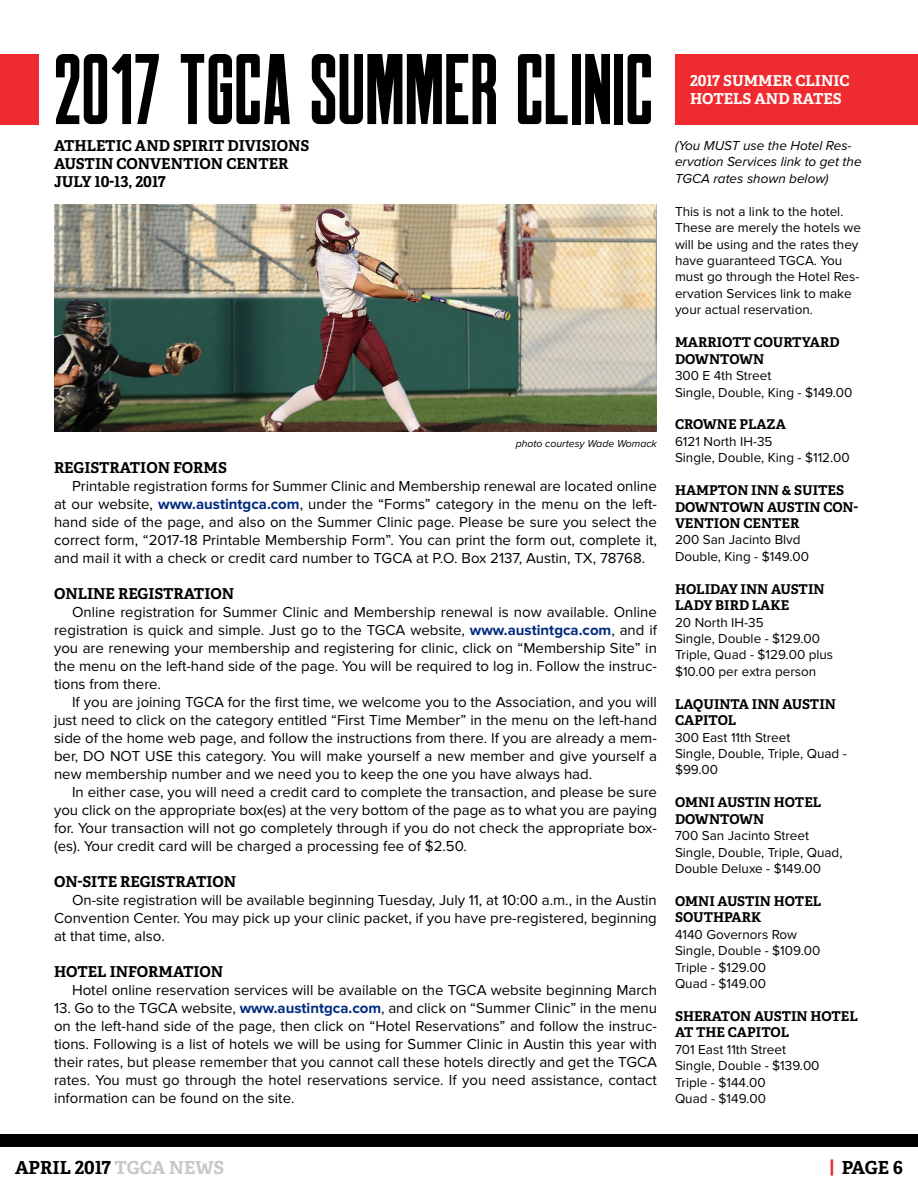
<style>
.page{position:relative;width:918px;height:1188px;background:#fff}
.page>*{position:absolute;margin:0;border:0;box-sizing:border-box;transform-origin:0 0}
.t1{font:100.35px "Robinson";letter-spacing:.005em;color:#000}
.t2{font:700 18px "Adelle PE";color:#000}
.t3{font:15px/18px "Proxima Nova";color:#000;text-align:justify}
.t4{font:700 15px/18px "Adelle PE";color:#000101}
.t5{font:700 15px/18px "Adelle PE";color:#fff}
.t6{font:13.5px/16.5px "Proxima Nova";color:#000}
.t7{font:700 13.5px/16.5px "Adelle PE";color:#000101}
.t8{font:italic 13.5px/16.5px "Proxima Nova";color:#000}
.t9{font:italic 10.5px "Proxima Nova";color:#000}
.s1{font-weight:700;color:#012b7f}
.s2{color:#c7c8ca}
.s3{color:#ef2b2f}
</style>
<div class="page">
<div style="left:0;top:1134px;width:918px;height:13px;background:#000"></div>
<div style="left:675px;top:54px;width:243px;height:70px;background:#ef2b2f"></div>
<div style="left:0;top:54px;width:39px;height:70px;background:#ef2b2f"></div>
<img style="left:54px;top:205px;width:603px;height:226px">
<h1 class="t1" style="left:54px;top:39px;width:600px">2017 TGCA SUMMER CLINIC</h1>
<p class="t4" style="left:54px;top:136px;width:257px">ATHLETIC AND SPIRIT DIVISIONS<br>AUSTIN CONVENTION CENTER<br>JULY 10-13, 2017</p>
<p class="t9" style="left:516px;top:438px;width:143px">photo courtesy Wade Womack</p>
<p class="t4" style="left:54px;top:458px;width:174px">REGISTRATION FORMS</p>
<p class="t3" style="left:54px;top:478px;width:605px;text-indent:18px">Printable registration forms for Summer Clinic and Membership renewal are located online at our website, <span class="s1">www.austintgca.com</span>, under the “Forms” category in the menu on the left&shy;hand side of the page, and also on the Summer Clinic page. Please be sure you select the correct form, “2017-18 Printable Membership Form”. You can print the form out, complete it, and mail it with a check or credit card number to TGCA at P.O. Box 2137, Austin, TX, 78768.</p>
<p class="t4" style="left:54px;top:584px;width:182px">ONLINE REGISTRATION</p>
<p class="t3" style="left:54px;top:604px;width:605px;text-indent:18px">Online registration for Summer Clinic and Membership renewal is now available. Online registration is quick and simple. Just go to the TGCA website, <span class="s1">www.austintgca.com</span>, and if you are renewing your membership and registering for clinic, click on “Membership Site” in the menu on the left-hand side of the page. You will be required to log in. Follow the instruc&shy;tions from there.</p>
<p class="t3" style="left:54px;top:694px;width:605px;text-indent:18px">If you are joining TGCA for the first time, we welcome you to the Association, and you will just need to click on the category entitled “First Time Member” in the menu on the left-hand side of the home web page, and follow the instructions from there. If you are already a mem&shy;ber, DO NOT USE this category. You will make yourself a new member and give yourself a new membership number and we need you to keep the one you have always had.</p>
<p class="t3" style="left:54px;top:784px;width:605px;text-indent:18px">In either case, you will need a credit card to complete the transaction, and please be sure you click on the appropriate box(es) at the very bottom of the page as to what you are paying for. Your transaction will not go completely through if you do not check the appropriate box-(es). Your credit card will be charged a processing fee of $2.50.</p>
<p class="t4" style="left:54px;top:872px;width:184px">ON-SITE REGISTRATION</p>
<p class="t3" style="left:54px;top:892px;width:604px;text-indent:18px">On-site registration will be available beginning Tuesday, July 11, at 10:00 a.m., in the Austin Convention Center. You may pick up your clinic packet, if you have pre-registered, beginning at that time, also.</p>
<p class="t4" style="left:54px;top:962px;width:171px">HOTEL INFORMATION</p>
<p class="t3" style="left:72px;top:982px;width:587px">Hotel online reservation services will be available on the TGCA website beginning March</p>
<p class="t3" style="left:54px;top:1000px;width:605px">13. Go to the TGCA website, <span class="s1">www.austintgca.com</span>, and click on “Summer Clinic” in the menu on the left-hand side of the page, then click on “Hotel Reservations” and follow the instruc&shy;tions. Following is a list of hotels we will be using for Summer Clinic in Austin this year with their rates, but please remember that you cannot call these hotels directly and get the TGCA rates. You must go through the hotel reservations service. If you need assistance, contact information can be found on the site.</p>
<p class="t5" style="left:690px;top:71px;width:161px">2017 SUMMER CLINIC<br>HOTELS AND RATES</p>
<p class="t8" style="left:675px;top:138px;width:188px">(You MUST use the Hotel Res&shy;ervation Services link to get the<br>TGCA rates shown below)</p>
<p class="t6" style="left:675px;top:203px;width:188px">This is not a link to the hotel.<br>These are merely the hotels we will be using and the rates they have guaranteed TGCA. You must go through the Hotel Res&shy;ervation Services link to make your actual reservation.</p>
<p class="t7" style="left:675px;top:334px;width:166px">MARRIOTT COURTYARD<br>DOWNTOWN</p>
<p class="t6" style="left:675px;top:368px;width:179px">300 E 4th Street<br>Single, Double, King - $149.00</p>
<p class="t7" style="left:675px;top:416px;width:112px">CROWNE PLAZA</p>
<p class="t6" style="left:675px;top:434px;width:176px">6121 North IH-35<br>Single, Double, King - $112.00</p>
<p class="t7" style="left:675px;top:482px;width:184px">HAMPTON INN &amp; SUITES<br>DOWNTOWN AUSTIN CON-<br>VENTION CENTER</p>
<p class="t6" style="left:675px;top:532px;width:136px">200 San Jacinto Blvd<br>Double, King - $149.00</p>
<p class="t7" style="left:675px;top:580px;width:151px">HOLIDAY INN AUSTIN<br>LADY BIRD LAKE</p>
<p class="t6" style="left:675px;top:614px;width:160px">20 North IH-35<br>Single, Double - $129.00<br>Triple, Quad - $129.00 plus $10.00 per extra person</p>
<p class="t7" style="left:675px;top:695px;width:162px">LAQUINTA INN AUSTIN<br>CAPITOL</p>
<p class="t6" style="left:675px;top:729px;width:173px">300 East 11th Street<br>Single, Double, Triple, Quad - $99.00</p>
<p class="t7" style="left:675px;top:794px;width:148px">OMNI AUSTIN HOTEL<br>DOWNTOWN</p>
<p class="t6" style="left:675px;top:828px;width:169px">700 San Jacinto Street<br>Single, Double, Triple, Quad,<br>Double Deluxe - $149.00</p>
<p class="t7" style="left:675px;top:892px;width:148px">OMNI AUSTIN HOTEL<br>SOUTHPARK</p>
<p class="t6" style="left:675px;top:926px;width:147px">4140 Governors Row<br>Single, Double - $109.00<br>Triple - $129.00<br>Quad - $149.00</p>
<p class="t7" style="left:675px;top:1007px;width:184px">SHERATON AUSTIN HOTEL<br>AT THE CAPITOL</p>
<p class="t6" style="left:675px;top:1042px;width:146px">701 East 11th Street<br>Single, Double - $139.00<br>Triple - $144.00<br>Quad - $149.00</p>
<p class="t2" style="left:15px;top:1154px;width:211px">APRIL 2017 <span class="s2">TGCA NEWS</span></p>
<p class="t2" style="left:829px;top:1154px;width:75px"><span class="s3">|</span> PAGE 6</p>
</div>
